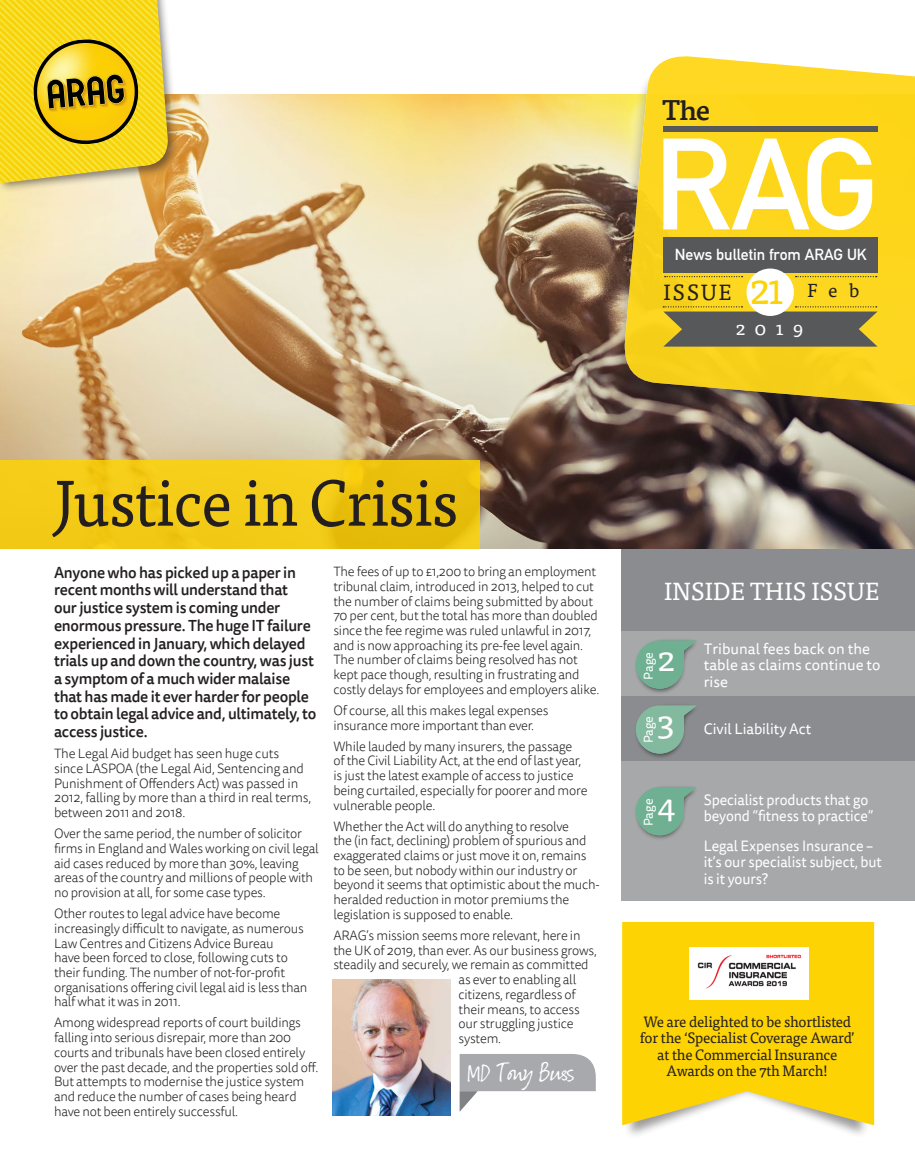
<style>
.page{position:relative;width:915px;height:1170px;background:#fff}
.page>*{position:absolute;margin:0;border:0;box-sizing:border-box;transform-origin:0 0}
.t1{font:700 127.5px "DIN Alternate";color:#fff}
.t2{font:64.5px "Tisa OT";letter-spacing:-.015em;color:#231f20;scale:.96 1}
.t3{font:43.5px "Tisa OT";color:#fed304;scale:.9 1}
.t4{font:34.5px "Tisa OT";color:#fff}
.t5{font:30px "Suomi Hand Script";color:#fff}
.t6{font:500 28.35px "Tisa OT";color:#231f20}
.t7{font:24.75px "Tisa OT";letter-spacing:.01em;color:#fff}
.t8{font:22.05px "Tisa OT";letter-spacing:.1em;color:#231f20}
.t9{font:18.9px "Tisa OT";color:#fff}
.t10{font:18.9px "Tisa OT";color:#231f20}
.t11{font:500 15.75px/17.7px "Tisa Sans OT";letter-spacing:-.02em;color:#231f20;scale:.96 1}
.t12{font:700 15.75px "DIN Alternate";color:#fff}
.t13{font:15px/16.5px "Tisa Sans OT";letter-spacing:-.01em;color:#fff;scale:.95 1}
.t14{font:15px/16.5px "Tisa OT";letter-spacing:-.015em;color:#231f20;text-align:center}
.t15{font:15px/16.5px "Tisa Sans OT";letter-spacing:-.01em;color:#fff}
.t16{font:300 13.5px/14.7px "Tisa Sans OT";letter-spacing:-.02em;color:#231f20}
.t17{font:12.75px "Tisa Sans OT";color:#fff}
.s1{font-size:27px}
</style>
<div class="page">
<div style="left:621px;top:522px;width:293px;height:378px;background:#8a8c8f"></div>
<div style="left:621px;top:761px;width:293px;height:139px;background:#a6a8aa"></div>
<div style="left:621px;top:631px;width:293px;height:64px;background:#a6a8aa"></div>
<div style="left:633px;top:638px;width:65px;height:56px;background:#231f20;opacity:.75"></div>
<svg style="left:637px;top:642px;width:56px;height:46px"></svg>
<div style="left:635px;top:640px;width:48px;height:48px;background:#6eb091;border-radius:24px"></div>
<div style="left:633px;top:703px;width:65px;height:56px;background:#231f20;opacity:.75"></div>
<svg style="left:637px;top:707px;width:56px;height:46px"></svg>
<div style="left:635px;top:705px;width:48px;height:48px;background:#83b99e;border-radius:24px"></div>
<div style="left:633px;top:784px;width:65px;height:57px;background:#231f20;opacity:.75"></div>
<svg style="left:637px;top:789px;width:56px;height:46px"></svg>
<div style="left:635px;top:787px;width:48px;height:48px;background:#6eb091;border-radius:24px"></div>
<img style="left:0;top:95px;width:914px;height:454px">
<div style="left:0;top:460px;width:479px;height:89px;background:linear-gradient(to right,#f7cf19,#eac10e)"></div>
<div style="left:612px;top:62px;width:302px;height:367px;background:#231f20;opacity:.55"></div>
<div style="left:0;top:0;width:179px;height:192px;background:#231f20;opacity:.55"></div>
<svg style="left:0;top:0;width:169px;height:180px"></svg>
<svg style="left:624px;top:56px;width:290px;height:350px;fill:#fdd61d"></svg>
<div style="left:663px;top:237px;width:214px;height:36px;background:#57585a"></div>
<div style="left:663px;top:126px;width:214px;height:6px;background:#57585a"></div>
<div style="left:746px;top:268px;width:47px;height:48px;background:#fff;border-radius:50%"></div>
<svg style="left:663px;top:306px;width:214px;height:40px"></svg>
<svg style="left:795px;top:276px;width:81px;height:1px"></svg>
<svg style="left:664px;top:276px;width:78px;height:1px"></svg>
<img style="left:332px;top:979px;width:118px;height:136px">
<svg style="left:459px;top:1054px;width:136px;height:57px"></svg>
<div style="left:624px;top:948px;width:245px;height:191px;background:#231f20;opacity:.45"></div>
<svg style="left:622px;top:921px;width:251px;height:204px;fill:#fed304"></svg>
<img style="left:689px;top:947px;width:119px;height:52px">
<p class="t6" style="left:662px;top:92px;width:50px">T<span class="s1">h</span>e</p>
<p class="t1" style="left:653px;top:87px;width:226px">RAG</p>
<p class="t12" style="left:674px;top:243px;width:194px">News bulletin from ARAG UK</p>
<p class="t10" style="left:807px;top:279px;width:53px">Feb</p>
<p class="t9" style="left:735px;top:317px;width:69px">2019</p>
<p class="t8" style="left:663px;top:279px;width:69px">ISSUE</p>
<p class="t3" style="left:749px;top:262px;width:39px">21</p>
<p class="t2" style="left:54px;top:464px;width:422px">Justice in Crisis</p>
<p class="t11" style="left:54px;top:564px;width:275px">Anyone who has picked up a paper in recent months will understand that<br>our justice system is coming under enormous pressure. The huge IT failure experienced in January, which delayed trials up and down the country, was just a symptom of a much wider malaise that has made it ever harder for people to obtain legal advice and, ultimately, to access justice.</p>
<p class="t16" style="left:54px;top:747px;width:259px">The Legal Aid budget has seen huge cuts since LASPOA (the Legal Aid, Sentencing and Punishment of Offenders Act) was passed in 2012, falling by more than a third in real terms, between 2011 and 2018.</p>
<p class="t16" style="left:54px;top:827px;width:266px">Over the same period, the number of solicitor firms in England and Wales working on civil legal aid cases reduced by more than 30%, leaving areas of the country and millions of people with no provision at all, for some case types.</p>
<p class="t16" style="left:54px;top:906px;width:255px">Other routes to legal advice have become increasingly difficult to navigate, as numerous Law Centres and Citizens Advice Bureau<br>have been forced to close, following cuts to their funding. The number of not-for-profit organisations offering civil legal aid is less than half what it was in 2011.</p>
<p class="t16" style="left:54px;top:1016px;width:266px">Among widespread reports of court buildings falling into serious disrepair, more than 200 courts and tribunals have been closed entirely over the past decade, and the properties sold off.<br>But attempts to modernise the justice system and reduce the number of cases being heard have not been entirely successful.</p>
<p class="t16" style="left:333px;top:565px;width:267px">The fees of up to £1,200 to bring an employment tribunal claim, introduced in 2013, helped to cut the number of claims being submitted by about 70 per cent, but the total has more than doubled since the fee regime was ruled unlawful in 2017, and is now approaching its pre-fee level again.<br>The number of claims being resolved has not kept pace though, resulting in frustrating and costly delays for employees and employers alike.</p>
<p class="t16" style="left:333px;top:703px;width:216px">Of course, all this makes legal expenses insurance more important than ever.</p>
<p class="t16" style="left:333px;top:739px;width:255px">While lauded by many insurers, the passage<br>of the Civil Liability Act, at the end of last year, is just the latest example of access to justice being curtailed, especially for poorer and more vulnerable people.</p>
<p class="t16" style="left:333px;top:819px;width:268px">Whether the Act will do anything to resolve<br>the (in fact, declining) problem of spurious and exaggerated claims or just move it on, remains to be seen, but nobody within our industry or beyond it seems that optimistic about the much&shy;heralded reduction in motor premiums the legislation is supposed to enable.</p>
<p class="t16" style="left:333px;top:928px;width:248px">ARAG’s mission seems more relevant, here in</p>
<p class="t16" style="left:333px;top:943px;width:265px">the UK of 2019, than ever. As our business grows,</p>
<p class="t16" style="left:333px;top:958px;width:256px">steadily and securely, we remain as committed</p>
<p class="t16" style="left:458px;top:972px;width:119px">as ever to enabling all</p>
<p class="t16" style="left:458px;top:987px;width:119px">citizens, regardless of</p>
<p class="t16" style="left:458px;top:1002px;width:123px">their means, to access</p>
<p class="t16" style="left:458px;top:1016px;width:116px">our struggling justice</p>
<p class="t16" style="left:458px;top:1031px;width:44px">system.</p>
<p class="t5" style="left:467px;top:1057px;width:109px">MD Tony Buss</p>
<p class="t7" style="left:664px;top:576px;width:216px">INSIDE THIS ISSUE</p>
<p class="t17" style="left:640px;top:679px;width:29px;rotate:-90deg">Page</p>
<p class="t4" style="left:657px;top:638px;width:19px">2</p>
<p class="t17" style="left:640px;top:743px;width:29px;rotate:-90deg">Page</p>
<p class="t4" style="left:657px;top:702px;width:19px">3</p>
<p class="t17" style="left:640px;top:826px;width:29px;rotate:-90deg">Page</p>
<p class="t4" style="left:657px;top:785px;width:20px">4</p>
<p class="t15" style="left:703px;top:641px;width:168px">Tribunal fees back on the</p>
<p class="t15" style="left:703px;top:657px;width:178px">table as claims continue to rise</p>
<p class="t15" style="left:703px;top:721px;width:109px">Civil Liability Act</p>
<p class="t13" style="left:703px;top:792px;width:180px">Specialist products that go beyond “fitness to practice”</p>
<p class="t13" style="left:703px;top:838px;width:189px">Legal Expenses Insurance – it’s our specialist subject, but is it yours?</p>
<p class="t14" style="left:639px;top:1013px;width:216px">We are delighted to be shortlisted for the ‘Specialist Coverage Award’ at the Commercial Insurance<br>Awards on the 7th March!</p>
</div>
